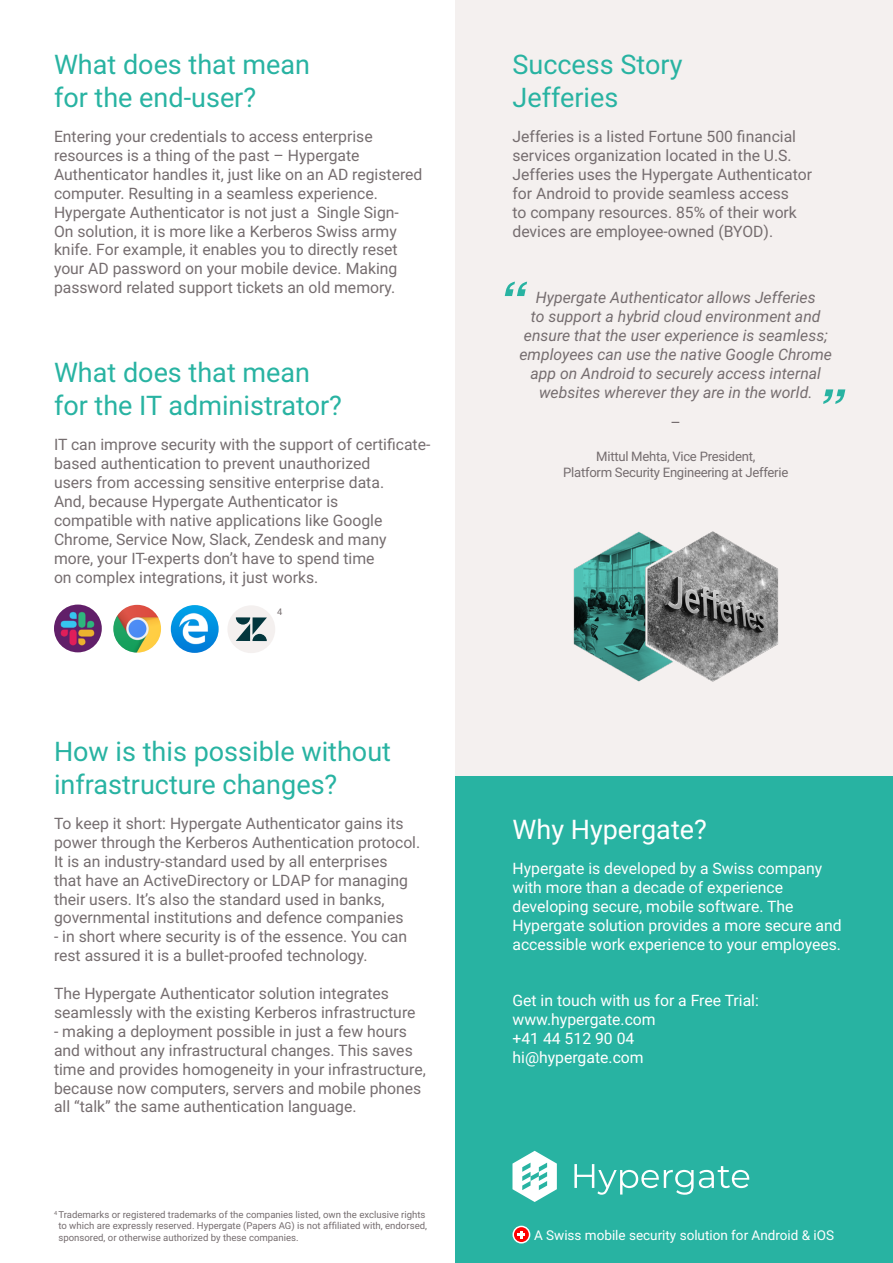
<style>
.page{position:relative;width:893px;height:1263px;background:#fff}
.page>*{position:absolute;margin:0;border:0;box-sizing:border-box;transform-origin:0 0}
.t1{font:italic 700 52.5px "Helvetica";color:#28b3a2}
.t2{font:27px/32.4px "Roboto";color:#28b3a2}
.t3{font:27px "Roboto";color:#fff}
.t4{font:15.75px/18.9px "Roboto";color:#756d6f}
.t5{font:15.75px/18.9px "Roboto";color:#fff}
.t6{font:italic 15.75px/18.9px "Roboto";color:#756d6f;text-align:center}
.t7{font:13.5px "Roboto";color:#fff}
.t8{font:13.2px/15.8px "Roboto";letter-spacing:-.02em;color:#756d6f;text-align:center}
.t9{font:9.6px/11.6px "Roboto";color:#756d6f}
.t10{font:9.15px "Roboto";color:#756d6f}
</style>
<div class="page">
<div style="left:455px;top:0;width:438px;height:780px;background:#f4f0ef"></div>
<img style="left:573px;top:531px;width:205px;height:151px">
<img style="left:54px;top:604px;width:48px;height:48px">
<img style="left:113px;top:605px;width:48px;height:48px">
<img style="left:171px;top:605px;width:48px;height:48px;border-radius:24px">
<div style="left:227px;top:605px;width:48px;height:48px;background:#f4f0ef;border-radius:50%"></div>
<svg style="left:236px;top:617px;width:31px;height:24px"></svg>
<div style="left:455px;top:776px;width:438px;height:487px;background:#28b3a2"></div>
<svg style="left:574px;top:1164px;width:175px;height:31px"></svg>
<svg style="left:512px;top:1151px;width:45px;height:51px"></svg>
<svg style="left:513px;top:1226px;width:17px;height:17px"></svg>
<div style="left:512px;top:1226px;width:18px;height:17px;border:2px solid #fff;border-radius:50%"></div>
<svg style="left:517px;top:1230px;width:8px;height:8px"></svg>
<h2 class="t2" style="left:54px;top:47px;width:258px">What does that mean for the end-user?</h2>
<p class="t4" style="left:54px;top:126px;width:370px">Entering your credentials to access enterprise resources is a thing of the past – Hypergate Authenticator handles it, just like on an AD registered computer. Resulting in a seamless experience.<br>Hypergate Authenticator is not just a Single Sign-<br>On solution, it is more like a Kerberos Swiss army knife. For example, it enables you to directly reset your AD password on your mobile device. Making password related support tickets an old memory.</p>
<h2 class="t2" style="left:54px;top:356px;width:289px">What does that mean for the IT administrator?</h2>
<p class="t4" style="left:54px;top:435px;width:378px">IT can improve security with the support of certificate&shy;based authentication to prevent unauthorized<br>users from accessing sensitive enterprise data.<br>And, because Hypergate Authenticator is<br>compatible with native applications like Google Chrome, Service Now, Slack, Zendesk and many<br>more, your IT-experts don’t have to spend time<br>on complex integrations, it just works.</p>
<p class="t10" style="left:277px;top:605px;width:7px">4</p>
<h2 class="t2" style="left:54px;top:734px;width:339px">How is this possible without infrastructure changes?</h2>
<p class="t4" style="left:54px;top:813px;width:368px">To keep it short: Hypergate Authenticator gains its power through the Kerberos Authentication protocol.<br>It is an industry-standard used by all enterprises<br>that have an ActiveDirectory or LDAP for managing their users. It’s also the standard used in banks, governmental institutions and defence companies</p>
<p class="t4" style="left:54px;top:927px;width:355px">- in short where security is of the essence. You can rest assured it is a bullet-proofed technology.</p>
<p class="t4" style="left:54px;top:983px;width:363px">The Hypergate Authenticator solution integrates seamlessly with the existing Kerberos infrastructure</p>
<p class="t4" style="left:54px;top:1021px;width:373px">- making a deployment possible in just a few hours and without any infrastructural changes. This saves time and provides homogeneity in your infrastructure, because now computers, servers and mobile phones all “talk” the same authentication language.</p>
<p class="t9" style="left:58px;top:1208px;width:370px;text-indent:-4px"><sup>4</sup> Trademarks or registered trademarks of the companies listed, own the exclusive rights to which are expressly reserved. Hypergate (Papers AG) is not affiliated with, endorsed, sponsored, or otherwise authorized by these companies.</p>
<h2 class="t2" style="left:512px;top:47px;width:172px">Success Story<br>Jefferies</h2>
<p class="t4" style="left:512px;top:126px;width:301px">Jefferies is a listed Fortune 500 financial services organization located in the U.S.<br>Jefferies uses the Hypergate Authenticator for Android to provide seamless access<br>to company resources. 85% of their work devices are employee-owned (BYOD).</p>
<h1 class="t1" style="left:496px;top:258px;width:28px">“</h1>
<p class="t6" style="left:519px;top:288px;width:314px">Hypergate Authenticator allows Jefferies<br>to support a hybrid cloud environment and ensure that the user experience is seamless; employees can use the native Google Chrome app on Android to securely access internal websites wherever they are in the world.</p>
<p class="t4" style="left:671px;top:412px;width:12px">–</p>
<p class="t8" style="left:563px;top:448px;width:227px">Mittul Mehta, Vice President,<br>Platform Security Engineering at Jefferie</p>
<h1 class="t1" style="left:814px;top:365px;width:28px">”</h1>
<h2 class="t3" style="left:512px;top:810px;width:196px">Why Hypergate?</h2>
<p class="t5" style="left:512px;top:858px;width:331px">Hypergate is developed by a Swiss company with more than a decade of experience developing secure, mobile software. The Hypergate solution provides a more secure and accessible work experience to your employees.</p>
<p class="t5" style="left:512px;top:991px;width:248px">Get in touch with us for a Free Trial: www.hypergate.com<br>+41 44 512 90 04 hi@hypergate.com</p>
<p class="t7" style="left:534px;top:1225px;width:302px">A Swiss mobile security solution for Android &amp; iOS</p>
</div>
